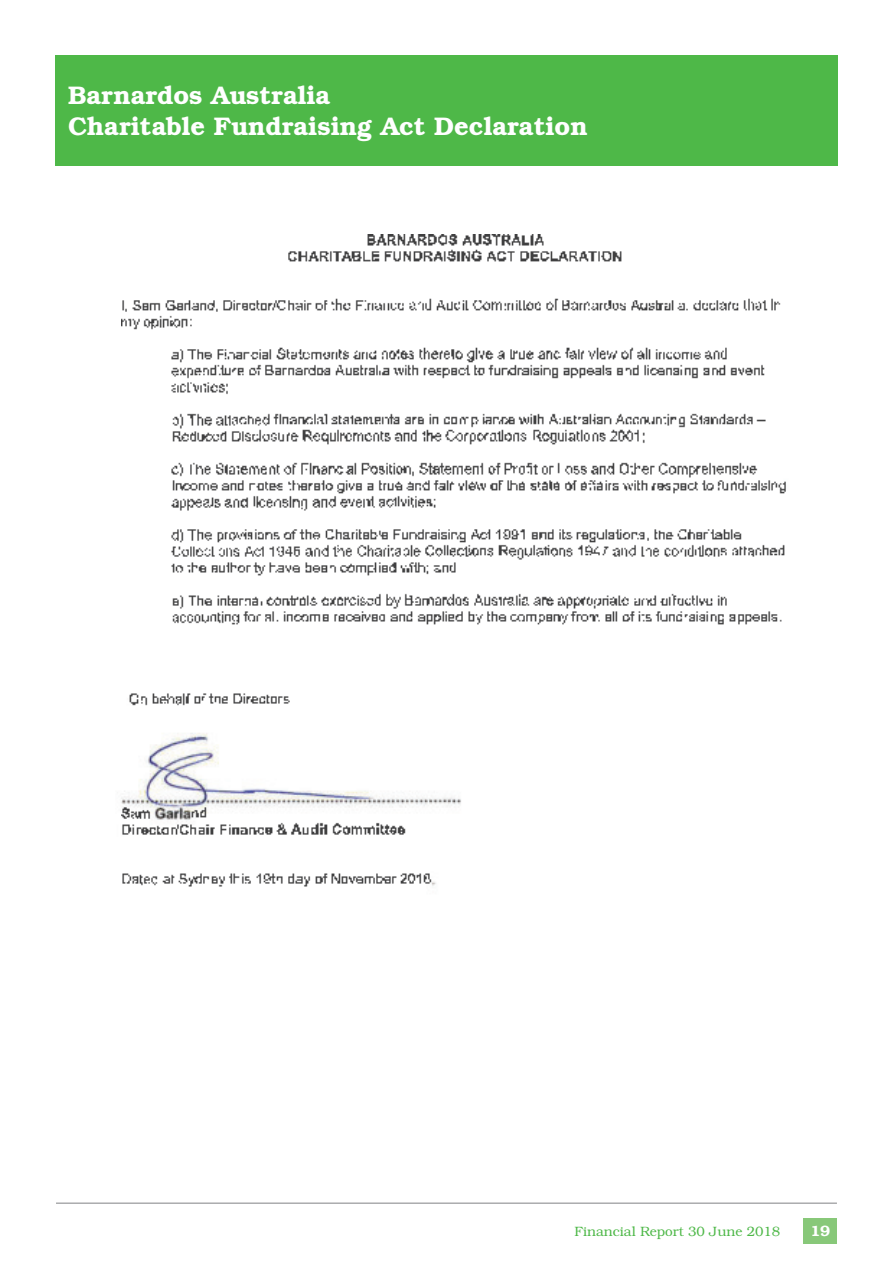
<style>
.page{position:relative;width:893px;height:1263px;background:#fff}
.page>*{position:absolute;margin:0;border:0;box-sizing:border-box;transform-origin:0 0}
.t1{font:600 25.5px/30.6px "Bookman Std";color:#fff}
.t2{font:600 15px "Bookman Std";color:#fff}
.t3{font:300 13.5px "Bookman Std";color:#4eb848}
</style>
<div class="page">
<div style="left:804px;top:1218px;width:33px;height:26px;background:#88c879"></div>
<hr style="left:56px;top:1203px;width:781px;height:1px;background:#808285">
<div style="left:55px;top:55px;width:783px;height:111px;background:#4eb848"></div>
<img style="left:121px;top:234px;width:665px;height:653px">
<p class="t1" style="left:68px;top:82px;width:521px">Barnardos Australia<br>Charitable Fundraising Act Declaration</p>
<p class="t3" style="left:574px;top:1225px;width:207px">Financial Report 30 June 2018</p>
<p class="t2" style="left:810px;top:1225px;width:21px">19</p>
</div>
